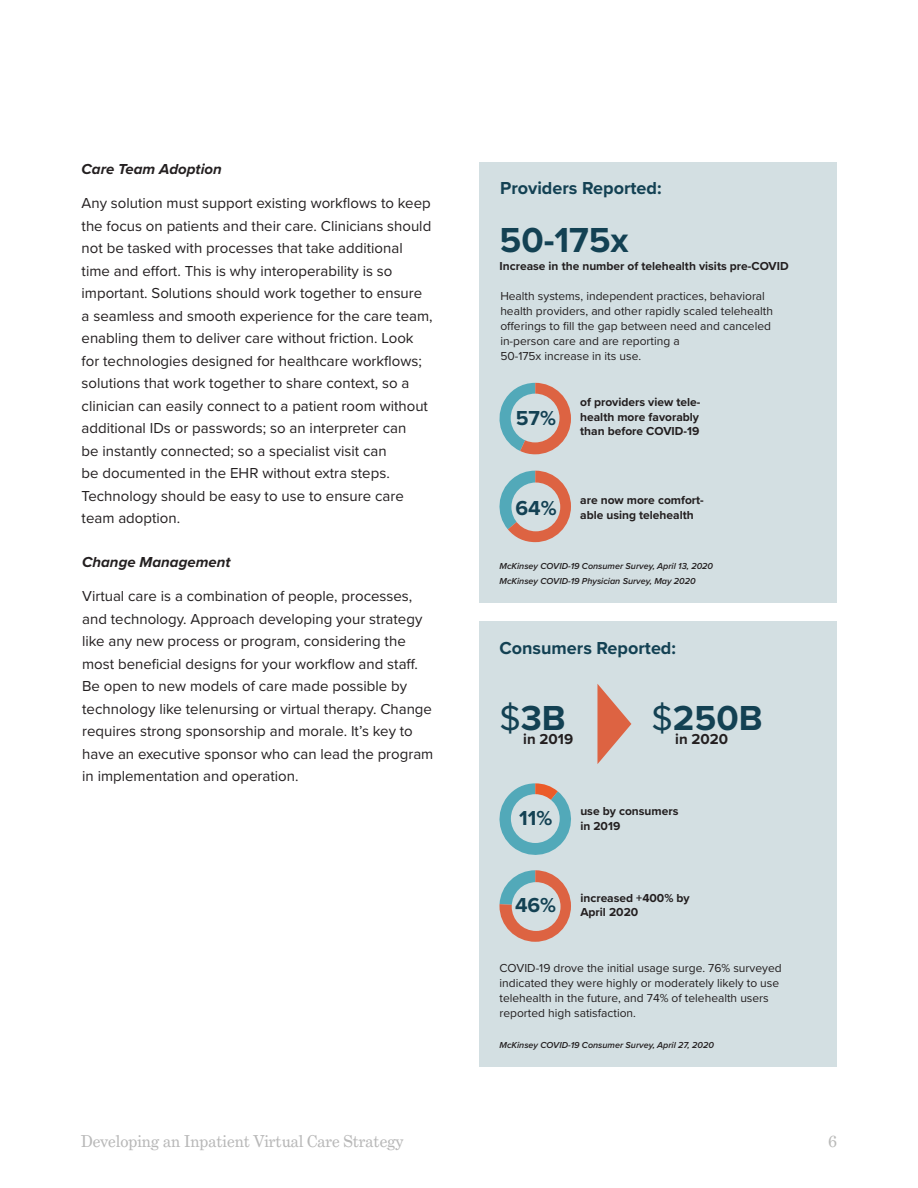
<style>
.page{position:relative;width:918px;height:1188px;background:#fff}
.page>*{position:absolute;margin:0;border:0;box-sizing:border-box;transform-origin:0 0}
.t1{font:700 36px "Proxima Nova";color:#134153}
.t2{font:700 21px "Proxima Nova";color:#134153}
.t3{font:700 18px "Proxima Nova";color:#134153}
.t4{font:16.5px "Grad";color:#b8b8b8}
.t5{font:16.5px "Grad";color:#b9b9b8}
.Body_Text{font:15px/22.5px "Proxima Nova";color:#231f20}
.Paragraph_Style_1{font:italic 700 15px "Proxima Nova";color:#231f20}
.t6{font:700 15px "Proxima Nova";color:#231f20}
.t7{font:12px/15px "Proxima Nova";color:#231f20}
.t8{font:700 12px/14.4px "Proxima Nova";color:#231f20}
.t9{font:italic 600 9px "Proxima Nova";color:#231f20}
.s1{font-weight:400}
</style>
<div class="page">
<div style="left:479px;top:162px;width:358px;height:441px;background:#d3dfe2"></div>
<svg style="left:499px;top:383px;width:72px;height:71px"></svg>
<div style="left:511px;top:394px;width:49px;height:48px;background:#d3dfe2;border-radius:50%"></div>
<svg style="left:499px;top:471px;width:72px;height:71px"></svg>
<div style="left:511px;top:483px;width:49px;height:48px;background:#d3dfe2;border-radius:50%"></div>
<div style="left:479px;top:621px;width:358px;height:446px;background:#d3dfe2"></div>
<svg style="left:499px;top:783px;width:72px;height:72px"></svg>
<div style="left:511px;top:794px;width:49px;height:49px;background:#d3dfe2;border-radius:50%"></div>
<svg style="left:500px;top:870px;width:30px;height:30px"></svg>
<svg style="left:500px;top:870px;width:71px;height:72px;background:#ba7864"></svg>
<div style="left:512px;top:882px;width:49px;height:49px;background:#d3dfe2;border-radius:50%"></div>
<svg style="left:597px;top:684px;width:34px;height:80px"></svg>
<p class="Paragraph_Style_1" style="left:82px;top:158px;width:142px">Care Team Adoption</p>
<p class="Body_Text" style="left:82px;top:191px;width:352px">Any solution must support existing workflows to keep the focus on patients and their care. Clinicians should not be tasked with processes that take additional time and effort. This is why interoperability is so important. Solutions should work together to ensure a seamless and smooth experience for the care team, enabling them to deliver care without friction. Look for technologies designed for healthcare workflows; solutions that work together to share context, so a clinician can easily connect to a patient room without additional IDs or passwords; so an interpreter can<br>be instantly connected; so a specialist visit can<br>be documented in the EHR without extra steps.<br>Technology should be easy to use to ensure care team adoption.</p>
<p class="Paragraph_Style_1" style="left:82px;top:551px;width:150px">Change Management</p>
<p class="Body_Text" style="left:82px;top:585px;width:353px">Virtual care is a combination of people, processes, and technology. Approach developing your strategy like any new process or program, considering the most beneficial designs for your workflow and staff.<br>Be open to new models of care made possible by technology like telenursing or virtual therapy. Change requires strong sponsorship and morale. It’s key to have an executive sponsor who can lead the program in implementation and operation.</p>
<p class="t3" style="left:500px;top:174px;width:163px">Providers Reported:</p>
<p class="t1" style="left:500px;top:213px;width:131px">50-175x</p>
<p class="t8" style="left:500px;top:259px;width:291px">Increase in the number of telehealth visits pre-COVID</p>
<p class="t7" style="left:500px;top:288px;width:274px">Health systems, independent practices, behavioral health providers, and other rapidly scaled telehealth offerings to fill the gap between need and canceled in-person care and are reporting a<br>50-175x increase in its use.</p>
<p class="t2" style="left:516px;top:402px;width:42px">57%</p>
<p class="t8" style="left:580px;top:395px;width:122px;text-align:justify">of providers view tele&shy;health more favorably than before COVID-19</p>
<p class="t2" style="left:515px;top:492px;width:43px">64%</p>
<p class="t8" style="left:580px;top:493px;width:125px">are now more comfort&shy;able using telehealth</p>
<p class="t9" style="left:500px;top:559px;width:215px">McKinsey COVID-19 Consumer Survey, April 13, 2020</p>
<p class="t9" style="left:500px;top:574px;width:198px">McKinsey COVID-19 Physician Survey, May 2020</p>
<p class="t3" style="left:500px;top:635px;width:178px">Consumers Reported:</p>
<p class="t1" style="left:500px;top:691px;width:68px"><span class="s1">$</span>3B</p>
<p class="t1" style="left:652px;top:691px;width:113px"><span class="s1">$</span>250B</p>
<p class="t6" style="left:675px;top:728px;width:54px">in 2020</p>
<p class="t6" style="left:523px;top:728px;width:51px">in 2019</p>
<p class="t8" style="left:580px;top:804px;width:100px">use by consumers</p>
<p class="t2" style="left:519px;top:803px;width:35px">11%</p>
<p class="t8" style="left:580px;top:818px;width:41px">in 2019</p>
<p class="t2" style="left:515px;top:889px;width:43px">46%</p>
<p class="t8" style="left:580px;top:890px;width:111px">increased +400% by<br>April 2020</p>
<p class="t7" style="left:500px;top:960px;width:284px">COVID-19 drove the initial usage surge. 76% surveyed</p>
<p class="t7" style="left:500px;top:975px;width:281px">indicated they were highly or moderately likely to use</p>
<p class="t7" style="left:500px;top:990px;width:271px">telehealth in the future, and 74% of telehealth users</p>
<p class="t7" style="left:500px;top:1005px;width:138px">reported high satisfaction.</p>
<p class="t9" style="left:500px;top:1039px;width:216px">McKinsey COVID-19 Consumer Survey, April 27, 2020</p>
<p class="t4" style="left:81px;top:1131px;width:324px">Developing an Inpatient Virtual Care Strategy</p>
<p class="t5" style="left:828px;top:1131px;width:10px">6</p>
</div>
